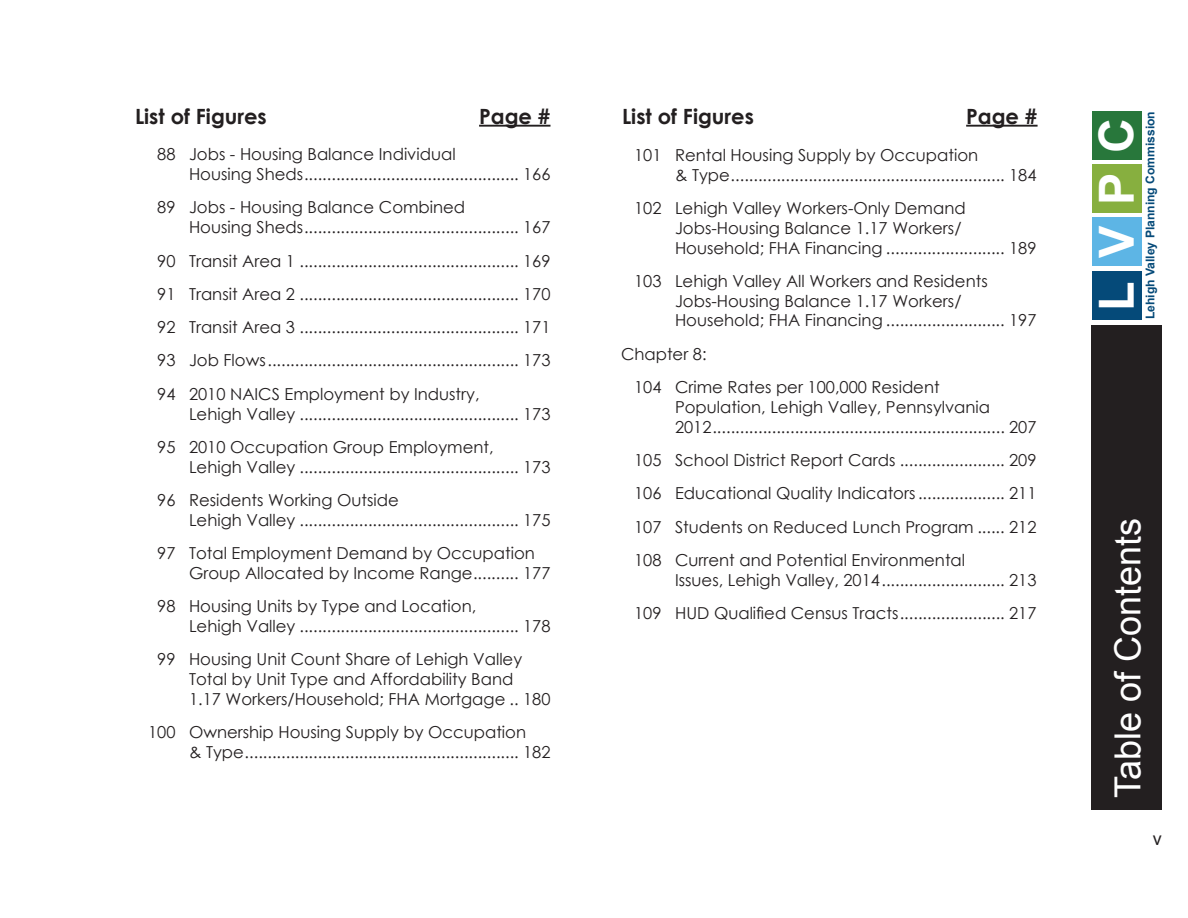
<style>
.page{position:relative;width:1188px;height:918px;background:#fff}
.page>*{position:absolute;margin:0;border:0;box-sizing:border-box;transform-origin:0 0}
.t1{font:700 48.45px "Arial";color:#fff}
.t2{font:36px "Arial";color:#fff}
.t3{font:700 21px "Century Gothic";color:#231f20}
.t4{font:18px "Arial";color:#231f20}
.t5{font:16.5px/33.3px "Century Gothic";color:#231f20}
.t6{font:700 12.15px "Arial";color:#054a79}
</style>
<div class="page">
<div style="left:1091px;top:325px;width:71px;height:485px;background:#231f20"></div>
<div style="left:1092px;top:271px;width:50px;height:49px;background:#054a79"></div>
<div style="left:1092px;top:217px;width:50px;height:49px;background:#5db5e5"></div>
<div style="left:1092px;top:111px;width:50px;height:49px;background:#28773b"></div>
<div style="left:1092px;top:164px;width:50px;height:49px;background:#87af3f"></div>
<hr style="left:479px;top:125px;width:71px;height:2px;background:#231f20">
<hr style="left:966px;top:125px;width:72px;height:2px;background:#231f20">
<p class="t3" style="left:135px;top:100px;width:133px">List of Figures</p>
<p class="t3" style="left:479px;top:100px;width:73px">Page #</p>
<p class="t3" style="left:622px;top:100px;width:133px">List of Figures</p>
<p class="t3" style="left:966px;top:100px;width:73px">Page #</p>
<p class="t5" style="left:675px;top:145px;width:363px;line-height:19.8px;text-indent:-41px">101 Rental Housing Supply by Occupation<br>&amp; Type............................................................ 184</p>
<p class="t5" style="left:675px;top:198px;width:363px;line-height:19.8px;text-indent:-41px">102 Lehigh Valley Workers-Only Demand<br>Jobs-Housing Balance 1.17 Workers/<br>Household; FHA Financing .......................... 189</p>
<p class="t5" style="left:675px;top:271px;width:363px;line-height:19.8px;text-indent:-41px">103 Lehigh Valley All Workers and Residents<br>Jobs-Housing Balance 1.17 Workers/<br>Household; FHA Financing .......................... 197</p>
<p class="t5" style="left:634px;top:337px;width:307px;text-indent:-13px">Chapter 8:<br>104 Crime Rates per 100,000 Resident</p>
<p class="t5" style="left:675px;top:397px;width:363px;line-height:19.8px">Population, Lehigh Valley, Pennsylvania<br>2012................................................................ 207</p>
<p class="t5" style="left:634px;top:443px;width:404px;text-align:justify">105 School District Report Cards ....................... 209<br>106 Educational Quality Indicators................... 211<br>107 Students on Reduced Lunch Program ...... 212<br>108 Current and Potential Environmental</p>
<p class="t5" style="left:634px;top:563px;width:404px;text-align:right">Issues, Lehigh Valley, 2014........................... 213<br>109 HUD Qualified Census Tracts....................... 217</p>
<p class="t5" style="left:189px;top:144px;width:363px;line-height:19.8px;text-indent:-32px">88 Jobs - Housing Balance Individual<br>Housing Sheds............................................... 166</p>
<p class="t5" style="left:189px;top:197px;width:363px;line-height:19.8px;text-indent:-32px">89 Jobs - Housing Balance Combined<br>Housing Sheds............................................... 167</p>
<p class="t5" style="left:157px;top:244px;width:395px;text-align:justify">90 Transit Area 1 ................................................ 169<br>91 Transit Area 2 ................................................ 170<br>92 Transit Area 3 ................................................ 171<br>93 Job Flows....................................................... 173<br>94 2010 NAICS Employment by Industry,</p>
<p class="t5" style="left:157px;top:397px;width:395px;text-indent:32px">Lehigh Valley ................................................ 173<br>95 2010 Occupation Group Employment,</p>
<p class="t5" style="left:157px;top:450px;width:395px;text-indent:32px">Lehigh Valley ................................................ 173<br>96 Residents Working Outside</p>
<p class="t5" style="left:157px;top:503px;width:395px;text-indent:32px">Lehigh Valley ................................................ 175<br>97 Total Employment Demand by Occupation</p>
<p class="t5" style="left:157px;top:556px;width:395px;text-indent:32px">Group Allocated by Income Range.......... 177<br>98 Housing Units by Type and Location,</p>
<p class="t5" style="left:157px;top:609px;width:395px;text-indent:32px">Lehigh Valley ................................................ 178<br>99 Housing Unit Count Share of Lehigh Valley</p>
<p class="t5" style="left:189px;top:669px;width:363px;line-height:19.8px">Total by Unit Type and Affordability Band<br>1.17 Workers/Household; FHA Mortgage .. 180</p>
<p class="t5" style="left:189px;top:722px;width:363px;line-height:19.8px;text-indent:-41px">100 Ownership Housing Supply by Occupation<br>&amp; Type............................................................ 182</p>
<h1 class="t1" style="left:1084px;top:311px;width:195px;rotate:-90deg">L V P C</h1>
<p class="t6" style="left:1142px;top:319px;width:209px;rotate:-90deg">Lehigh Valley Planning Commission</p>
<h2 class="t2" style="left:1104px;top:798px;width:282px;rotate:-90deg">Table of Contents</h2>
<p class="t4" style="left:1153px;top:827px;width:10px">v</p>
</div>
